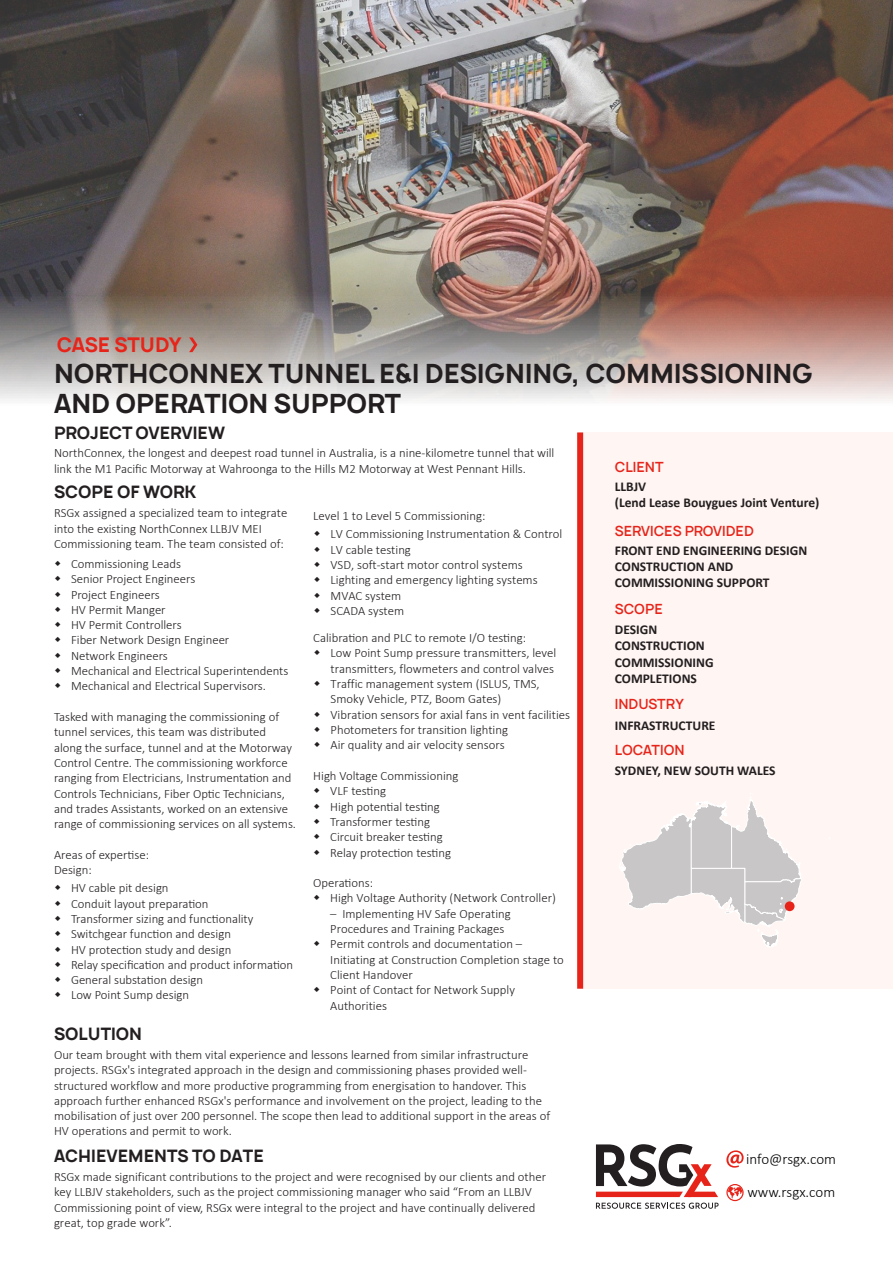
<style>
.page{position:relative;width:893px;height:1263px;background:#fff}
.page>*{position:absolute;margin:0;border:0;box-sizing:border-box;transform-origin:0 0}
.Heading_23_pt{font:700 25.5px/30.6px "Manrope";color:#231f20}
.Main_Discipline_16pt{font:700 19.5px "Manrope";color:#e72419}
.Sub-heading_12pt{font:700 16.5px "Manrope";color:#231f20}
.Body_10{font:300 15px "Calibri";color:#000}
.Body_10-2{font:700 13.5px/16.2px "Calibri";color:#231f20}
.Heading_23_pt-2{font:600 13.5px "Manrope";color:#e72419}
.Sub-heading_12pt-2{font:300 12.75px/15.3px "Calibri";color:#231f20}
.Body_10-3{font:300 12.75px/15.3px "Calibri";color:#231f20}
</style>
<div class="page">
<img style="left:0;top:0;width:893px;height:401px">
<div style="left:580px;top:432px;width:313px;height:557px;background:#fff5f3"></div>
<svg style="left:726px;top:1150px;width:18px;height:17px"></svg>
<svg style="left:726px;top:1184px;width:18px;height:17px"></svg>
<svg style="left:596px;top:1144px;width:123px;height:65px"></svg>
<div style="left:577px;top:432px;width:6px;height:557px;background:#e72419"></div>
<svg style="left:189px;top:337px;width:8px;height:15px"></svg>
<svg style="left:619px;top:797px;width:182px;height:150px"></svg>
<div style="left:785px;top:901px;width:9px;height:10px;background:#e72419;border-radius:50%"></div>
<p class="Main_Discipline_16pt" style="left:57px;top:331px;width:126px">CASE STUDY</p>
<p class="Heading_23_pt" style="left:54px;top:358px;width:760px">NORTHCONNEX TUNNEL E&amp;I DESIGNING, COMMISSIONING<br>AND OPERATION SUPPORT</p>
<p class="Sub-heading_12pt" style="left:54px;top:421px;width:172px">PROJECT OVERVIEW</p>
<p class="Body_10-3" style="left:54px;top:445px;width:502px">NorthConnex, the longest and deepest road tunnel in Australia, is a nine-kilometre tunnel that will link the M1 Pacific Motorway at Wahroonga to the Hills M2 Motorway at West Pennant Hills.</p>
<p class="Heading_23_pt-2" style="left:615px;top:458px;width:50px">CLIENT</p>
<p class="Sub-heading_12pt" style="left:54px;top:481px;width:144px">SCOPE OF WORK</p>
<p class="Body_10-2" style="left:615px;top:478px;width:33px">LLBJV</p>
<p class="Body_10-2" style="left:615px;top:494px;width:206px">(Lend Lease Bouygues Joint Venture)</p>
<p class="Body_10-3" style="left:54px;top:505px;width:235px">RSGx assigned a specialized team to integrate into the existing NorthConnex LLBJV MEI<br>Commissioning team. The team consisted of:</p>
<p class="Sub-heading_12pt-2" style="left:71px;top:556px;width:111px">Commissioning Leads</p>
<p class="Sub-heading_12pt-2" style="left:71px;top:571px;width:126px">Senior Project Engineers</p>
<p class="Sub-heading_12pt-2" style="left:71px;top:587px;width:90px">Project Engineers</p>
<p class="Sub-heading_12pt-2" style="left:71px;top:602px;width:96px">HV Permit Manger</p>
<p class="Sub-heading_12pt-2" style="left:71px;top:617px;width:112px">HV Permit Controllers</p>
<p class="Sub-heading_12pt-2" style="left:71px;top:632px;width:160px">Fiber Network Design Engineer</p>
<p class="Sub-heading_12pt-2" style="left:71px;top:648px;width:98px">Network Engineers</p>
<p class="Sub-heading_12pt-2" style="left:71px;top:663px;width:219px">Mechanical and Electrical Superintendents</p>
<p class="Sub-heading_12pt-2" style="left:71px;top:678px;width:196px">Mechanical and Electrical Supervisors.</p>
<p class="Body_10-3" style="left:54px;top:709px;width:244px">Tasked with managing the commissioning of tunnel services, this team was distributed along the surface, tunnel and at the Motorway Control Centre. The commissioning workforce ranging from Electricians, Instrumentation and Controls Technicians, Fiber Optic Technicians, and trades Assistants, worked on an extensive range of commissioning services on all systems.</p>
<p class="Body_10-3" style="left:54px;top:847px;width:97px">Areas of expertise:</p>
<p class="Body_10-3" style="left:54px;top:862px;width:39px">Design:</p>
<p class="Sub-heading_12pt-2" style="left:71px;top:880px;width:99px">HV cable pit design</p>
<p class="Sub-heading_12pt-2" style="left:71px;top:896px;width:139px">Conduit layout preparation</p>
<p class="Sub-heading_12pt-2" style="left:71px;top:911px;width:184px">Transformer sizing and functionality</p>
<p class="Sub-heading_12pt-2" style="left:71px;top:926px;width:161px">Switchgear function and design</p>
<p class="Sub-heading_12pt-2" style="left:71px;top:941px;width:162px">HV protection study and design</p>
<p class="Sub-heading_12pt-2" style="left:71px;top:957px;width:224px">Relay specification and product information</p>
<p class="Sub-heading_12pt-2" style="left:71px;top:972px;width:134px">General substation design</p>
<p class="Sub-heading_12pt-2" style="left:71px;top:987px;width:120px">Low Point Sump design</p>
<p class="Body_10-3" style="left:313px;top:508px;width:174px">Level 1 to Level 5 Commissioning:</p>
<p class="Sub-heading_12pt-2" style="left:331px;top:526px;width:233px">LV Commissioning Instrumentation &amp; Control<br>LV cable testing<br>VSD, soft-start motor control systems<br>Lighting and emergency lighting systems<br>MVAC system<br>SCADA system</p>
<p class="Body_10-3" style="left:313px;top:630px;width:214px">Calibration and PLC to remote I/O testing:</p>
<p class="Sub-heading_12pt-2" style="left:331px;top:645px;width:241px">Low Point Sump pressure transmitters, level transmitters, flowmeters and control valves Traffic management system (ISLUS, TMS, Smoky Vehicle, PTZ, Boom Gates)<br>Vibration sensors for axial fans in vent facilities Photometers for transition lighting<br>Air quality and air velocity sensors</p>
<p class="Body_10-3" style="left:313px;top:768px;width:147px">High Voltage Commissioning</p>
<p class="Sub-heading_12pt-2" style="left:330px;top:783px;width:57px">VLF testing</p>
<p class="Sub-heading_12pt-2" style="left:330px;top:798px;width:111px">High potential testing</p>
<p class="Sub-heading_12pt-2" style="left:330px;top:814px;width:101px">Transformer testing</p>
<p class="Sub-heading_12pt-2" style="left:330px;top:829px;width:114px">Circuit breaker testing</p>
<p class="Sub-heading_12pt-2" style="left:330px;top:844px;width:122px">Relay protection testing</p>
<p class="Body_10-3" style="left:313px;top:875px;width:61px">Operations:</p>
<p class="Sub-heading_12pt-2" style="left:330px;top:890px;width:227px">High Voltage Authority (Network Controller)</p>
<p class="Sub-heading_12pt-2" style="left:330px;top:906px;width:235px">– Implementing HV Safe Operating<br>Procedures and Training Packages<br>Permit controls and documentation –<br>Initiating at Construction Completion stage to<br>Client Handover<br>Point of Contact for Network Supply<br>Authorities</p>
<p class="Heading_23_pt-2" style="left:615px;top:522px;width:141px">SERVICES PROVIDED</p>
<p class="Body_10-2" style="left:615px;top:542px;width:194px">FRONT END ENGINEERING DESIGN</p>
<p class="Body_10-2" style="left:615px;top:558px;width:156px">CONSTRUCTION AND<br>COMMISSIONING SUPPORT</p>
<p class="Heading_23_pt-2" style="left:615px;top:600px;width:49px">SCOPE</p>
<p class="Body_10-2" style="left:615px;top:621px;width:44px">DESIGN</p>
<p class="Body_10-2" style="left:615px;top:638px;width:91px">CONSTRUCTION</p>
<p class="Body_10-2" style="left:615px;top:654px;width:100px">COMMISSIONING</p>
<p class="Body_10-2" style="left:615px;top:670px;width:84px">COMPLETIONS</p>
<p class="Heading_23_pt-2" style="left:615px;top:695px;width:70px">INDUSTRY</p>
<p class="Body_10-2" style="left:615px;top:717px;width:102px">INFRASTRUCTURE</p>
<p class="Heading_23_pt-2" style="left:615px;top:741px;width:71px">LOCATION</p>
<p class="Body_10-2" style="left:615px;top:763px;width:162px">SYDNEY, NEW SOUTH WALES</p>
<p class="Sub-heading_12pt" style="left:54px;top:1023px;width:90px">SOLUTION</p>
<p class="Sub-heading_12pt-2" style="left:54px;top:1047px;width:498px">Our team brought with them vital experience and lessons learned from similar infrastructure projects. RSGx's integrated approach in the design and commissioning phases provided well&shy;structured workflow and more productive programming from energisation to handover. This approach further enhanced RSGx's performance and involvement on the project, leading to the mobilisation of just over 200 personnel. The scope then lead to additional support in the areas of HV operations and permit to work.</p>
<p class="Sub-heading_12pt" style="left:54px;top:1145px;width:211px">ACHIEVEMENTS TO DATE</p>
<p class="Sub-heading_12pt-2" style="left:54px;top:1169px;width:494px">RSGx made significant contributions to the project and were recognised by our clients and other key LLBJV stakeholders, such as the project commissioning manager who said “From an LLBJV Commissioning point of view, RSGx were integral to the project and have continually delivered great, top grade work”.</p>
<p class="Body_10" style="left:746px;top:1149px;width:91px">info@rsgx.com</p>
<p class="Body_10" style="left:747px;top:1183px;width:89px">www.rsgx.com</p>
</div>
